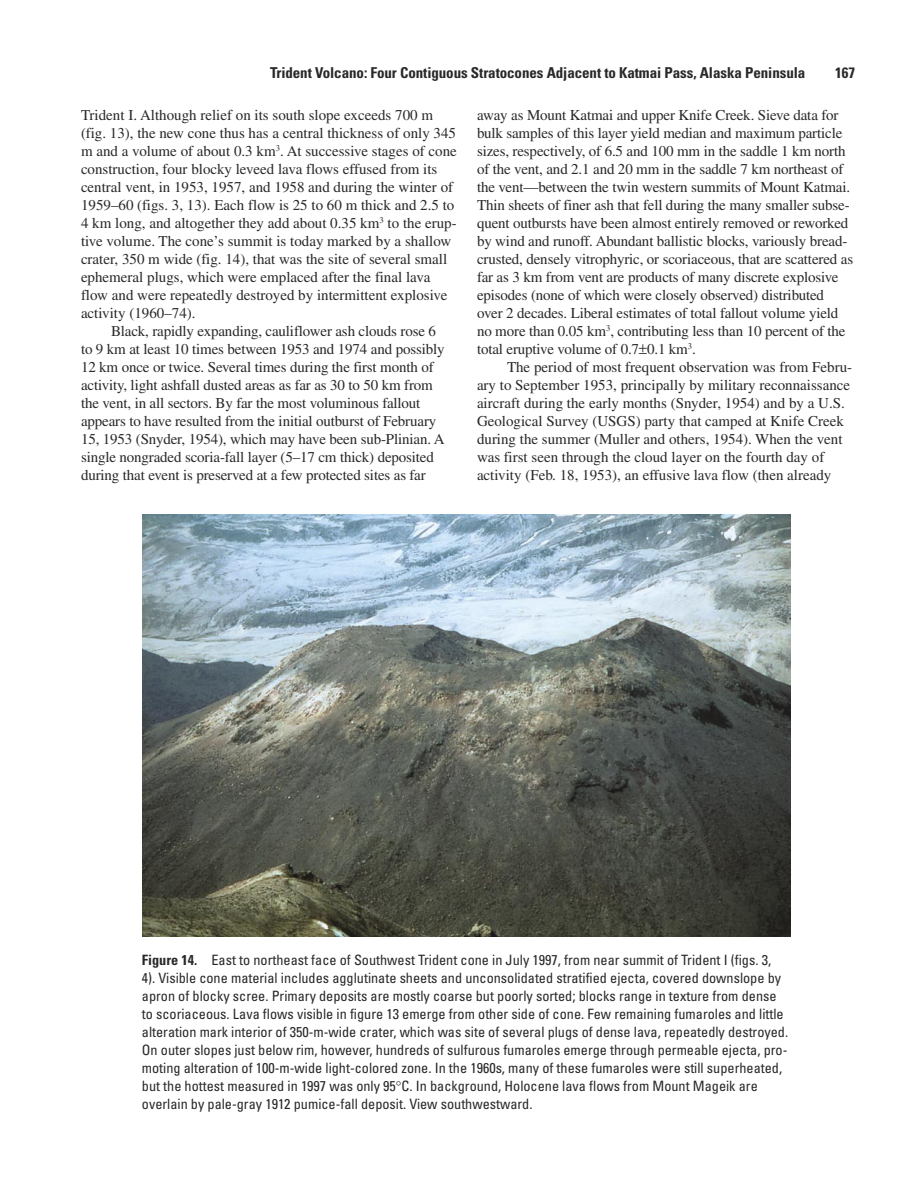
<style>
.page{position:relative;width:918px;height:1188px;background:#fff}
.page>*{position:absolute;margin:0;border:0;box-sizing:border-box;transform-origin:0 0}
.Body_Text{font:15px/18px "Times";letter-spacing:-.01em;color:#292828}
.t1{font:700 condensed 15px "Univers";letter-spacing:-.005em;color:#292828}
.FigureCaption{font:condensed 14.25px/18px "Univers";color:#292828}
.s1{font-weight:700}
</style>
<div class="page">
<img style="left:143px;top:515px;width:648px;height:422px">
<p class="t1" style="left:270px;top:63px;width:537px">Trident Volcano: Four Contiguous Stratocones Adjacent to Katmai Pass, Alaska Peninsula</p>
<p class="t1" style="left:835px;top:63px;width:21px">167</p>
<p class="Body_Text" style="left:81px;top:106px;width:377px">Trident I. Although relief on its south slope exceeds 700 m (fig. 13), the new cone thus has a central thickness of only 345 m and a volume of about 0.3 km<sup>3</sup>. At successive stages of cone construction, four blocky leveed lava flows effused from its central vent, in 1953, 1957, and 1958 and during the winter of 1959–60 (figs. 3, 13). Each flow is 25 to 60 m thick and 2.5 to 4 km long, and altogether they add about 0.35 km<sup>3</sup> to the erup&shy;tive volume. The cone’s summit is today marked by a shallow crater, 350 m wide (fig. 14), that was the site of several small ephemeral plugs, which were emplaced after the final lava flow and were repeatedly destroyed by intermittent explosive activity (1960–74).</p>
<p class="Body_Text" style="left:81px;top:322px;width:365px;text-indent:30px">Black, rapidly expanding, cauliflower ash clouds rose 6 to 9 km at least 10 times between 1953 and 1974 and possibly 12 km once or twice. Several times during the first month of activity, light ashfall dusted areas as far as 30 to 50 km from the vent, in all sectors. By far the most voluminous fallout appears to have resulted from the initial outburst of February 15, 1953 (Snyder, 1954), which may have been sub-Plinian. A single nongraded scoria-fall layer (5–17 cm thick) deposited during that event is preserved at a few protected sites as far</p>
<p class="Body_Text" style="left:477px;top:106px;width:378px">away as Mount Katmai and upper Knife Creek. Sieve data for bulk samples of this layer yield median and maximum particle sizes, respectively, of 6.5 and 100 mm in the saddle 1 km north of the vent, and 2.1 and 20 mm in the saddle 7 km northeast of the vent—between the twin western summits of Mount Katmai.<br>Thin sheets of finer ash that fell during the many smaller subse&shy;quent outbursts have been almost entirely removed or reworked by wind and runoff. Abundant ballistic blocks, variously bread&shy;crusted, densely vitrophyric, or scoriaceous, that are scattered as far as 3 km from vent are products of many discrete explosive episodes (none of which were closely observed) distributed over 2 decades. Liberal estimates of total fallout volume yield no more than 0.05 km<sup>3</sup>, contributing less than 10 percent of the total eruptive volume of 0.7 0.1 km<sup>3</sup>.</p>
<p class="Body_Text" style="left:477px;top:358px;width:377px;text-indent:30px">The period of most frequent observation was from Febru&shy;ary to September 1953, principally by military reconnaissance aircraft during the early months (Snyder, 1954) and by a U.S.<br>Geological Survey (USGS) party that camped at Knife Creek during the summer (Muller and others, 1954). When the vent was first seen through the cloud layer on the fourth day of activity (Feb. 18, 1953), an effusive lava flow (then already</p>
<p class="FigureCaption" style="left:142px;top:951px;width:648px"><span class="s1">Figure 14.</span> East to northeast face of Southwest Trident cone in July 1997, from near summit of Trident I (figs. 3,<br>4). Visible cone material includes agglutinate sheets and unconsolidated stratified ejecta, covered downslope by apron of blocky scree. Primary deposits are mostly coarse but poorly sorted; blocks range in texture from dense to scoriaceous. Lava flows visible in figure 13 emerge from other side of cone. Few remaining fumaroles and little alteration mark interior of 350-m-wide crater, which was site of several plugs of dense lava, repeatedly destroyed.<br>On outer slopes just below rim, however, hundreds of sulfurous fumaroles emerge through permeable ejecta, pro&shy;moting alteration of 100-m-wide light-colored zone. In the 1960s, many of these fumaroles were still superheated, but the hottest measured in 1997 was only 95 C. In background, Holocene lava flows from Mount Mageik are overlain by pale-gray 1912 pumice-fall deposit. View southwestward.</p>
</div>
